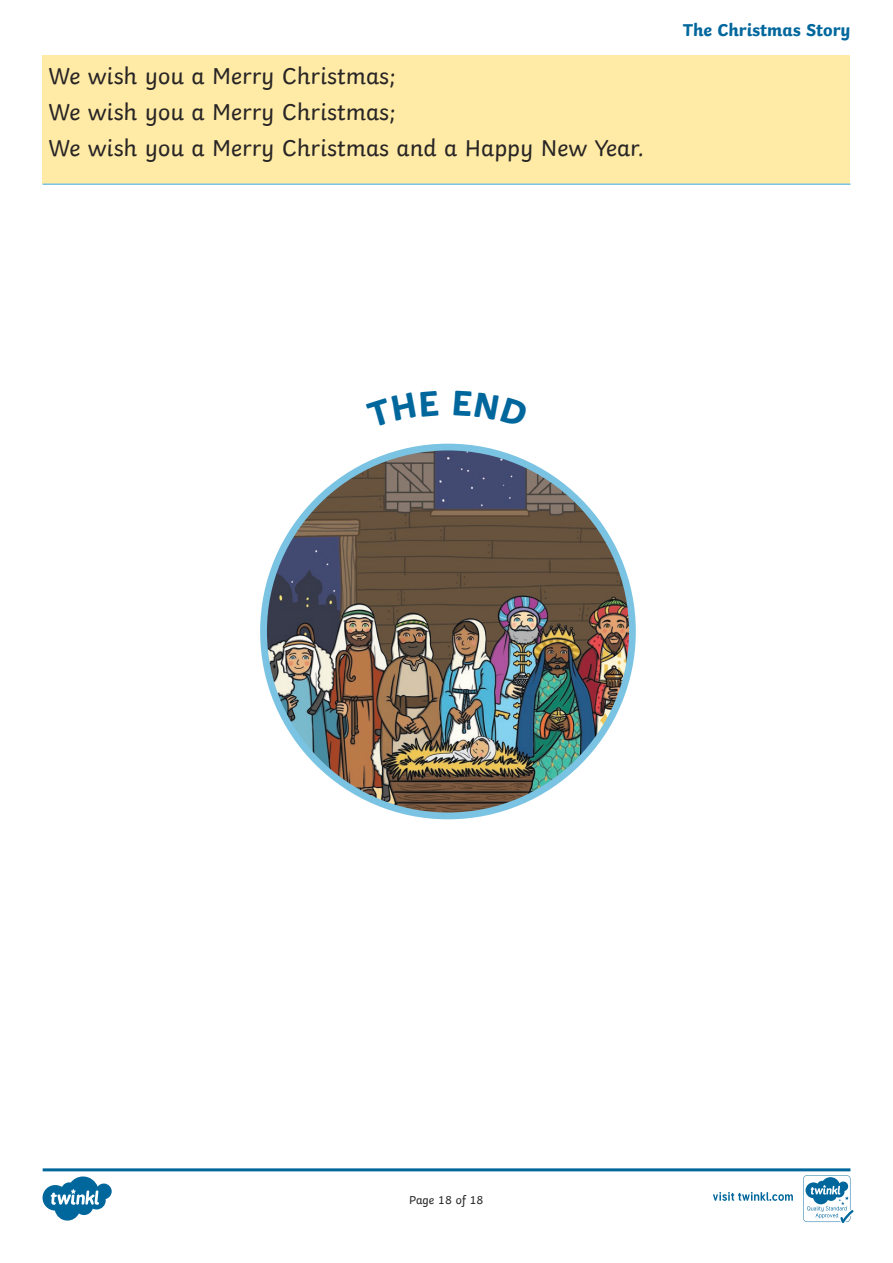
<style>
.page{position:relative;width:893px;height:1263px;background:#fff}
.page>*{position:absolute;margin:0;border:0;box-sizing:border-box;transform-origin:0 0}
.Heading_4{font:24px "Twinkl";color:#282526}
.KS2_Body_Copy{font:700 18px "Twinkl";color:#00679d}
.t1{font:12px "Twinkl";color:#282526}
</style>
<div class="page">
<div style="left:43px;top:55px;width:807px;height:129px;background:#ffeba5"></div>
<hr style="left:43px;top:183px;width:807px;height:2px;background:#7bc3e2">
<img style="left:264px;top:447px;width:368px;height:367px">
<svg style="left:43px;top:1168px;width:810px;height:55px"></svg>
<p class="Heading_4" style="left:49px;top:58px;width:349px">We wish you a Merry Christmas;</p>
<p class="Heading_4" style="left:49px;top:93px;width:349px">We wish you a Merry Christmas;</p>
<p class="Heading_4" style="left:49px;top:129px;width:597px">We wish you a Merry Christmas and a Happy New Year.</p>
<p class="KS2_Body_Copy" style="left:683px;top:15px;width:169px">The Christmas Story</p>
<p class="t1" style="left:409px;top:1191px;width:76px">Page 18 of 18</p>
</div>
